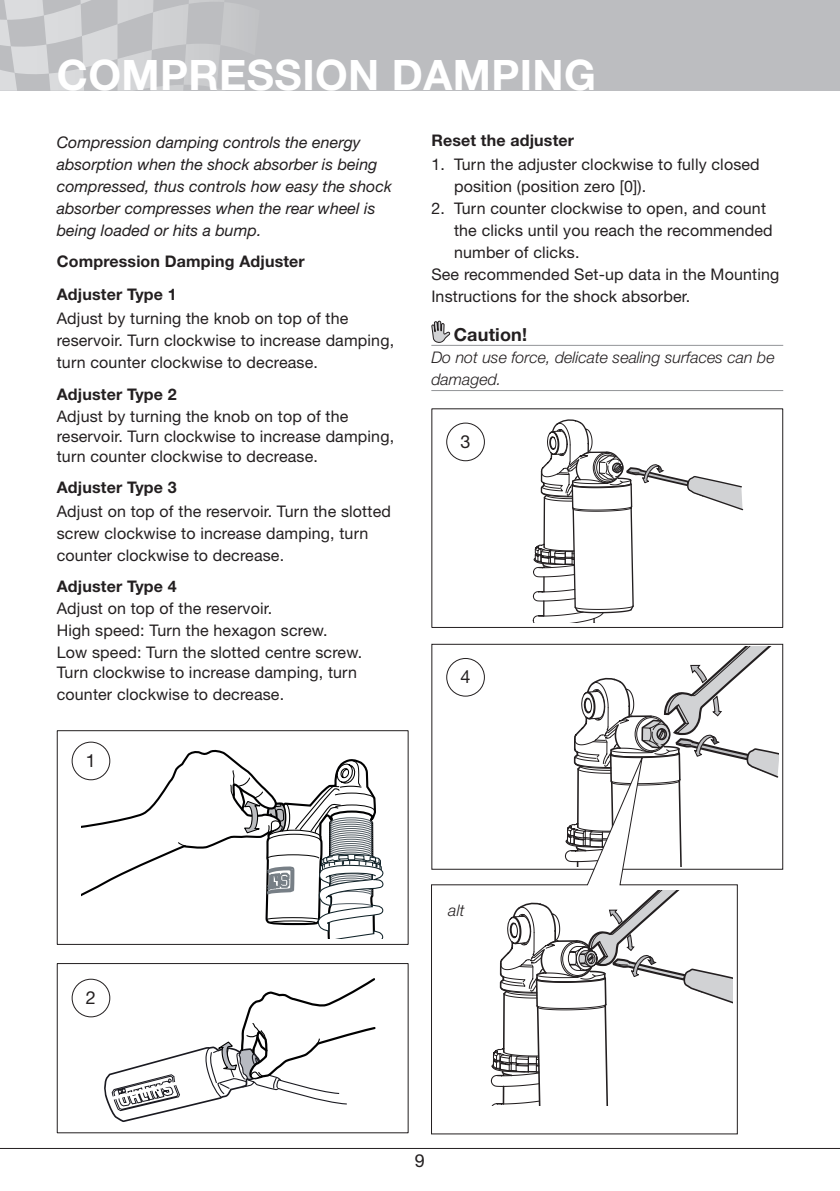
<style>
.page{position:relative;width:840px;height:1191px;background:#fff}
.page>*{position:absolute;margin:0;border:0;box-sizing:border-box;transform-origin:0 0}
.t1{font:700 42px "Helvetica Neue LT Std";letter-spacing:.01em;color:#fff}
.t2{font:700 18px "Helvetica Neue LT Std";color:#231f20}
.t3{font:18px "Helvetica Neue LT Std";color:#231f20}
.t4{font:16px/22px "Helvetica Neue LT Std";letter-spacing:.01em;color:#231f20}
.t5{font:italic 16px/22px "Helvetica Neue LT Std";color:#231f20}
.t6{font:700 16px/33.4px "Helvetica Neue LT Std";letter-spacing:.01em;color:#231f20}
.t7{font:italic 300 16px/22px "Helvetica Neue LT Std";color:#231f20}
</style>
<div class="page">
<hr style="left:0;top:1148px;width:839px;height:1px;background:#231f20">
<div style="left:0;top:0;width:839px;height:91px;background:#bcbdc0"></div>
<svg style="left:0;top:0;width:231px;height:91px"></svg>
<hr style="left:431px;top:345px;width:351px;height:1px;background:#939598">
<hr style="left:431px;top:390px;width:351px;height:1px;background:#939598">
<svg style="left:431px;top:321px;width:19px;height:22px"></svg>
<svg style="left:82px;top:743px;width:301px;height:196px"></svg>
<svg style="left:103px;top:978px;width:273px;height:144px"></svg>
<svg style="left:532px;top:419px;width:210px;height:204px"></svg>
<svg style="left:574px;top:646px;width:204px;height:132px"></svg>
<svg style="left:431px;top:749px;width:307px;height:385px"></svg>
<div style="left:446px;top:658px;width:38px;height:38px;border:1px solid #231f20;border-radius:50%"></div>
<div style="left:72px;top:742px;width:38px;height:37px;background:#fff;border-radius:50%"></div>
<div style="left:72px;top:741px;width:38px;height:39px;border:1px solid #231f20;border-radius:50%"></div>
<div style="left:446px;top:422px;width:38px;height:39px;border:1px solid #231f20;border-radius:50%"></div>
<svg style="left:490px;top:889px;width:241px;height:216px"></svg>
<div style="left:72px;top:979px;width:38px;height:37px;background:#fff;border-radius:50%"></div>
<div style="left:72px;top:978px;width:38px;height:39px;border:1px solid #231f20;border-radius:50%"></div>
<div style="left:57px;top:730px;width:351px;height:215px;border:1px solid #231f20"></div>
<div style="left:431px;top:408px;width:351px;height:220px;border:1px solid #231f20"></div>
<div style="left:57px;top:963px;width:351px;height:170px;border:1px solid #231f20"></div>
<h1 class="t1" style="left:57px;top:49px;width:363px">Compression Dampi</h1>
<h1 class="t1" style="left:532px;top:49px;width:65px">ng</h1>
<p class="t5" style="left:57px;top:131px;width:336px">Compression damping controls the energy absorption when the shock absorber is being compressed, thus controls how easy the shock absorber compresses when the rear wheel is being loaded or hits a bump.</p>
<p class="t6" style="left:57px;top:244px;width:249px">Compression Damping Adjuster<br>Adjuster Type 1</p>
<p class="t4" style="left:57px;top:307px;width:339px">Adjust by turning the knob on top of the reservoir. Turn clockwise to increase damping, turn counter clockwise to decrease.</p>
<p class="t6" style="left:57px;top:377px;width:121px">Adjuster Type 2</p>
<p class="t4" style="left:57px;top:406px;width:339px;line-height:20px">Adjust by turning the knob on top of the reservoir. Turn clockwise to increase damping, turn counter clockwise to decrease.</p>
<p class="t6" style="left:57px;top:470px;width:121px">Adjuster Type 3</p>
<p class="t4" style="left:57px;top:500px;width:335px">Adjust on top of the reservoir. Turn the slotted screw clockwise to increase damping, turn counter clockwise to decrease.</p>
<p class="t6" style="left:57px;top:569px;width:121px">Adjuster Type 4</p>
<p class="t4" style="left:57px;top:597px;width:307px">Adjust on top of the reservoir.<br>High speed: Turn the hexagon screw.<br>Low speed: Turn the slotted centre screw.</p>
<p class="t4" style="left:57px;top:661px;width:301px">Turn clockwise to increase damping, turn counter clockwise to decrease.</p>
<p class="t3" style="left:86px;top:749px;width:12px">1</p>
<p class="t6" style="left:431px;top:123px;width:144px">Reset the adjuster</p>
<p class="t4" style="left:454px;top:153px;width:307px;text-indent:-23px">1. Turn the adjuster clockwise to fully closed position (position zero [0]).</p>
<p class="t4" style="left:431px;top:197px;width:336px">2. Turn counter clockwise to open, and count</p>
<p class="t4" style="left:454px;top:219px;width:320px">the clicks until you reach the recommended</p>
<p class="t4" style="left:454px;top:241px;width:127px">number of clicks.</p>
<p class="t4" style="left:431px;top:263px;width:349px">See recommended Set-up data in the Mounting</p>
<p class="t4" style="left:431px;top:285px;width:260px">Instructions for the shock absorber.</p>
<p class="t2" style="left:453px;top:323px;width:75px">Caution!</p>
<p class="t7" style="left:431px;top:346px;width:344px">Do not use force, delicate sealing surfaces can be damaged.</p>
<p class="t3" style="left:460px;top:430px;width:12px">3</p>
<p class="t3" style="left:460px;top:666px;width:12px">4</p>
<p class="t3" style="left:86px;top:986px;width:12px">2</p>
<p class="t7" style="left:448px;top:899px;width:18px">alt</p>
<p class="t3" style="left:415px;top:1149px;width:12px">9</p>
</div>
